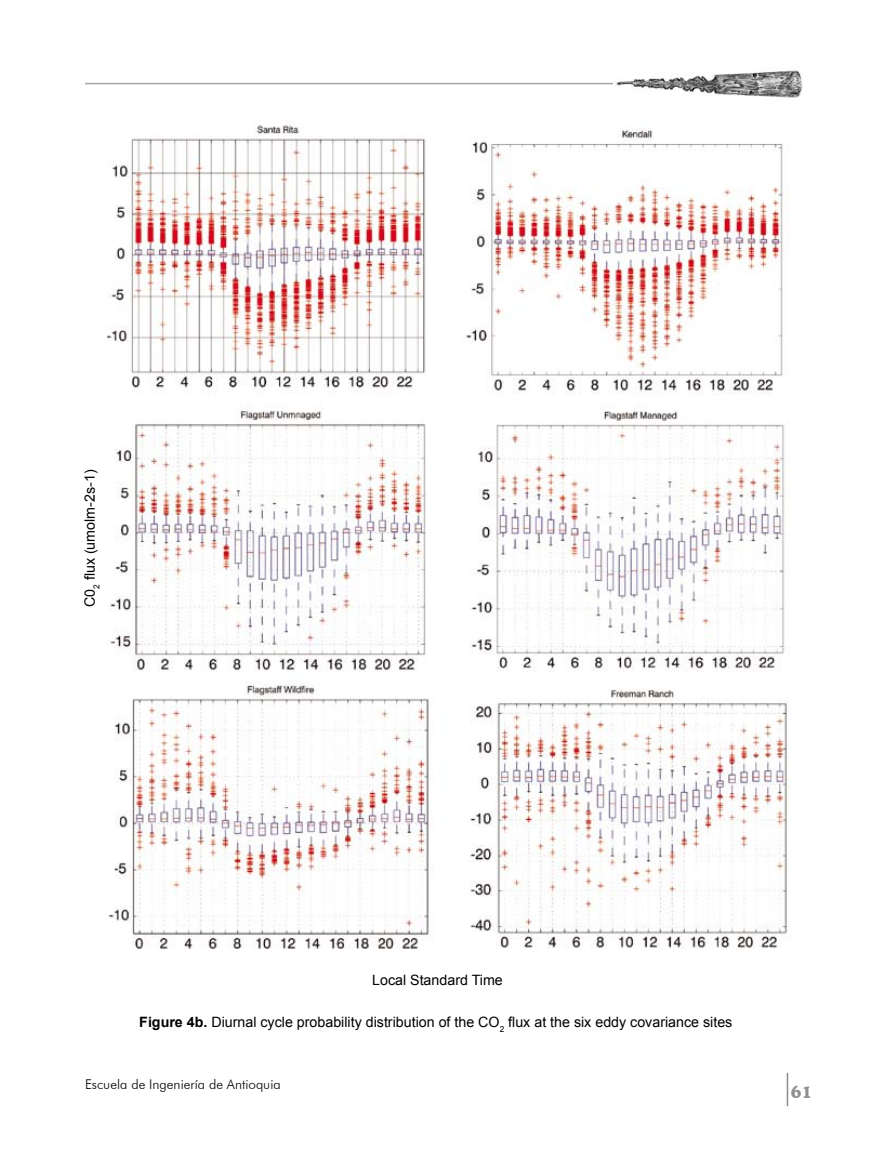
<style>
.page{position:relative;width:893px;height:1170px;background:#fff}
.page>*{position:absolute;margin:0;border:0;box-sizing:border-box;transform-origin:0 0}
.t1{font:700 18px "Cooper BT";color:#909090}
.t2{font:14.25px "Arial";color:#000}
.t3{font:300 13.5px "Futura BT";color:#000}
.s1{font-weight:700}
</style>
<div class="page">
<hr style="left:787px;top:1072px;width:1px;height:34px;background:#8b8b8b">
<hr style="left:85px;top:83px;width:597px;height:1px;background:#a5a5a5">
<img style="left:613px;top:70px;width:190px;height:28px">
<img style="left:108px;top:125px;width:682px;height:824px">
<p class="t2" style="left:81px;top:607px;width:139px;rotate:-90deg">C0<sub>2</sub> flux (umolm-2s-1)</p>
<p class="t2" style="left:372px;top:970px;width:132px">Local Standard Time</p>
<p class="t2" style="left:139px;top:1013px;width:595px"><span class="s1">Figure 4b.</span> Diurnal cycle probability distribution of the CO<sub>2</sub> flux at the six eddy covariance sites</p>
<p class="t3" style="left:85px;top:1076px;width:197px">Escuela de Ingeniería de Antioquia</p>
<p class="t1" style="left:791px;top:1080px;width:23px">61</p>
</div>
